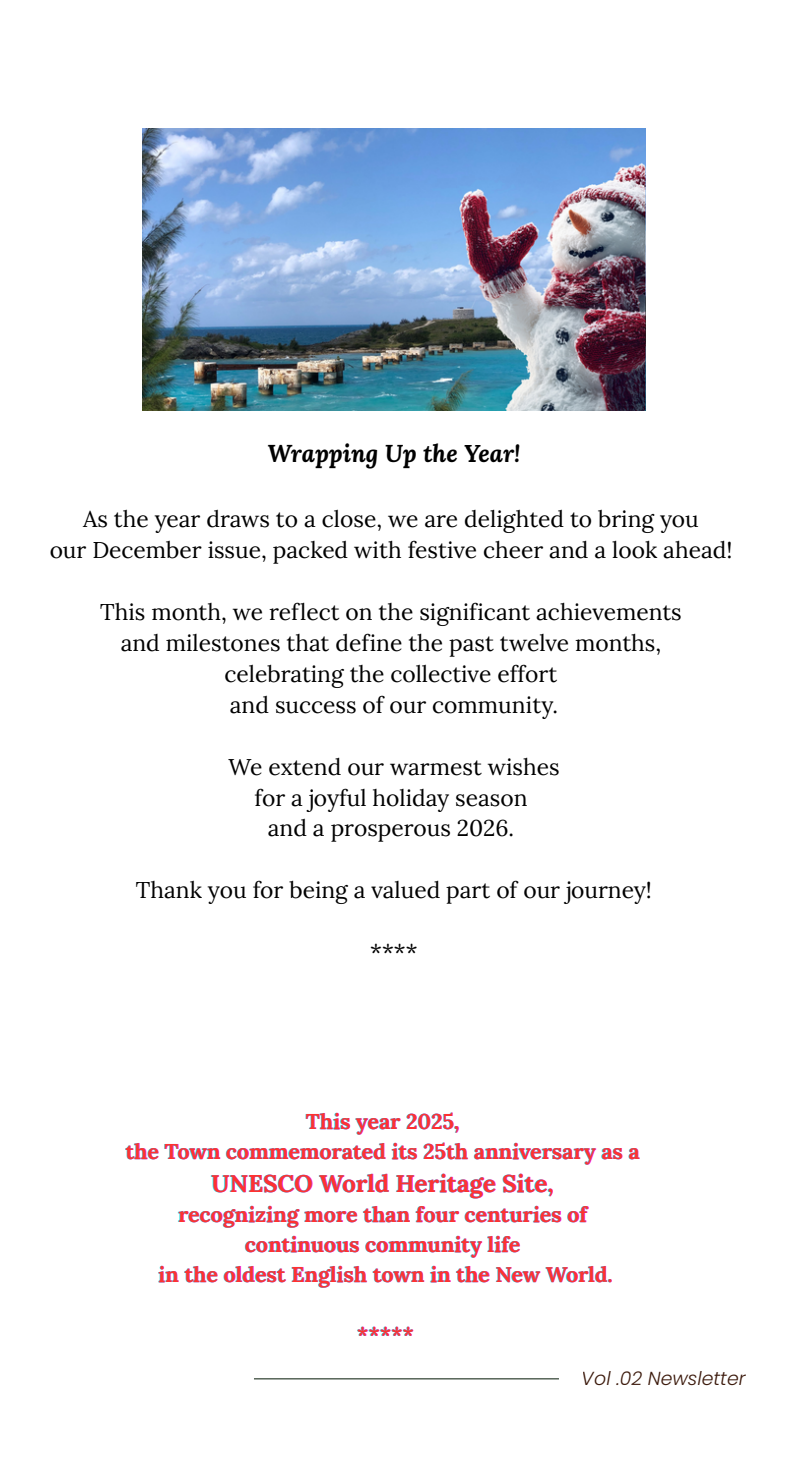
<style>
.page{position:relative;width:788px;height:1474px;background:#fff}
.page>*{position:absolute;margin:0;border:0;box-sizing:border-box;transform-origin:0 0}
.t1{font:700 24.15px "Lora";color:#ff3131}
.t2{font:italic 700 24.15px "Lora";color:#000}
.t3{font:22.75px/31px "Lora";color:#000;text-align:center}
.t4{font:700 21.35px/29.9px "Lora";color:#ff3131;text-align:center}
.t5{font:italic 300 18.9px "Poppins";color:#3c1a0c}
</style>
<div class="page">
<hr style="left:254px;top:1378px;width:305px;height:1px;background:#3e4e40">
<img style="left:142px;top:129px;width:503px;height:282px">
<p class="t2" style="left:267px;top:437px;width:254px">Wrapping Up the Year!</p>
<p class="t3" style="left:50px;top:503px;width:684px">As the year draws to a close, we are delighted to bring you<br>our December issue, packed with festive cheer and a look ahead!</p>
<p class="t3" style="left:100px;top:596px;width:583px">This month, we reflect on the significant achievements and milestones that define the past twelve months, celebrating the collective effort<br>and success of our community.</p>
<p class="t3" style="left:228px;top:751px;width:332px">We extend our warmest wishes for a joyful holiday season<br>and a prosperous 2026.</p>
<p class="t3" style="left:136px;top:875px;width:517px">Thank you for being a valued part of our journey!</p>
<p class="t3" style="left:370px;top:936px;width:49px">****</p>
<p class="t4" style="left:125px;top:1107px;width:515px">This year 2025,<br>the Town commemorated its 25th anniversary as a</p>
<p class="t1" style="left:211px;top:1168px;width:344px">UNESCO World Heritage Site,</p>
<p class="t4" style="left:158px;top:1199px;width:456px">recognizing more than four centuries of continuous community life<br>in the oldest English town in the New World.</p>
<p class="t4" style="left:357px;top:1319px;width:58px">*****</p>
<p class="t5" style="left:581px;top:1365px;width:165px">Vol .02 Newsletter</p>
</div>
